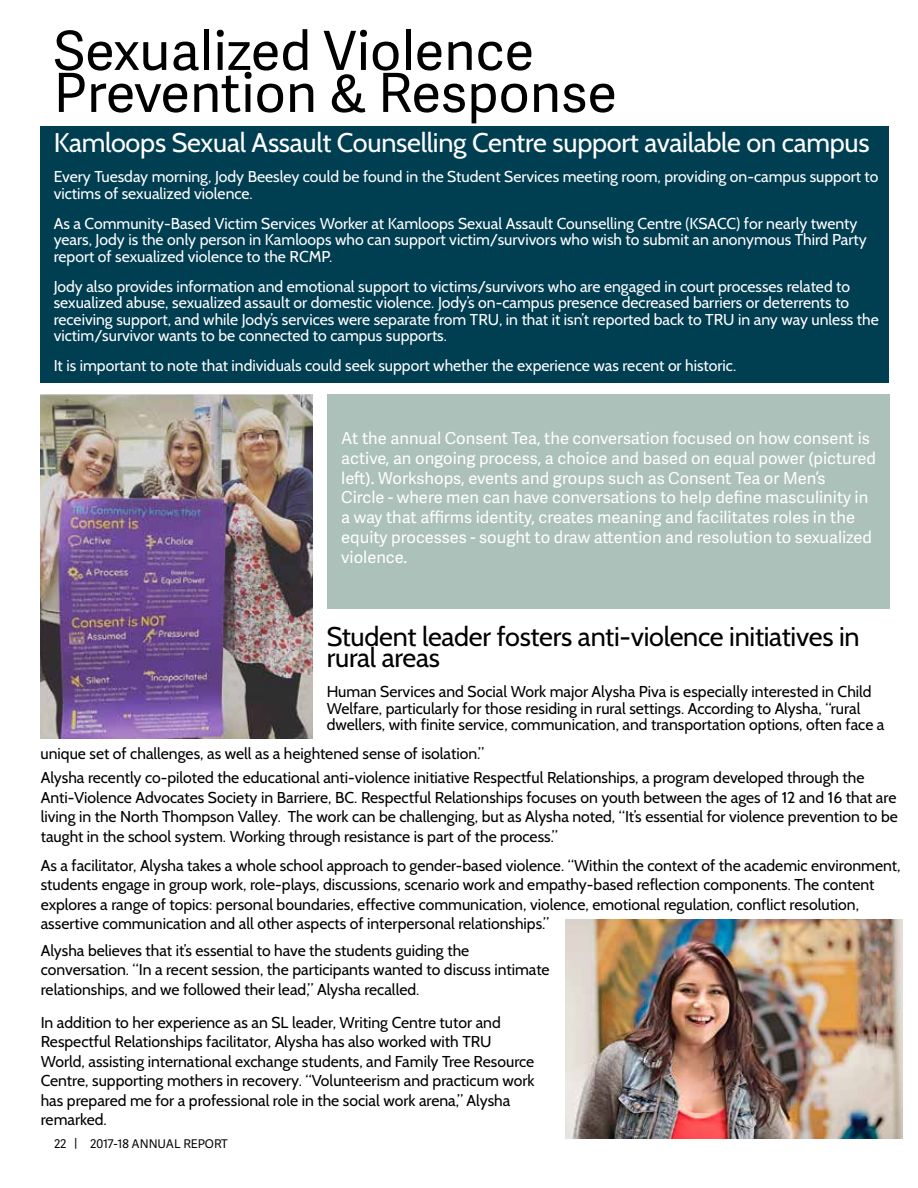
<style>
.page{position:relative;width:918px;height:1188px;background:#fff}
.page>*{position:absolute;margin:0;border:0;box-sizing:border-box;transform-origin:0 0}
.t1{font:54px/42px "Adelle Sans";color:#000}
.t2{font:27px "Cabin";letter-spacing:-.01em;color:#fff}
.t3{font:27px/21px "Cabin";letter-spacing:-.01em;color:#000}
.t4{font:16.5px/19.8px "Adelle Sans";color:#fff}
.t5{font:15.75px/19.5px "Cabin";color:#000}
.t6{font:15.75px/16.5px "Cabin";color:#fff}
.t7{font:12px "Adelle Sans";color:#000}
</style>
<div class="page">
<div style="left:40px;top:126px;width:849px;height:257px;background:#003e52"></div>
<div style="left:327px;top:394px;width:562px;height:215px;background:#acc1ba"></div>
<img style="left:566px;top:919px;width:336px;height:219px">
<img style="left:40px;top:395px;width:273px;height:343px">
<h1 class="t1" style="left:54px;top:28px;width:565px">Sexualized Violence<br>Prevention &amp; Response</h1>
<h2 class="t2" style="left:54px;top:126px;width:817px">Kamloops Sexual Assault Counselling Centre support available on campus</h2>
<p class="t6" style="left:54px;top:169px;width:826px">Every Tuesday morning, Jody Beesley could be found in the Student Services meeting room, providing on-campus support to victims of sexualized violence.</p>
<p class="t6" style="left:54px;top:215px;width:815px">As a Community-Based Victim Services Worker at Kamloops Sexual Assault Counselling Centre (KSACC) for nearly twenty years, Jody is the only person in Kamloops who can support victim/survivors who wish to submit an anonymous Third Party report of sexualized violence to the RCMP.</p>
<p class="t6" style="left:54px;top:278px;width:827px">Jody also provides information and emotional support to victims/survivors who are engaged in court processes related to sexualized abuse, sexualized assault or domestic violence. Jody’s on-campus presence decreased barriers or deterrents to receiving support, and while Jody’s services were separate from TRU, in that it isn’t reported back to TRU in any way unless the victim/survivor wants to be connected to campus supports.</p>
<p class="t6" style="left:54px;top:358px;width:684px">It is important to note that individuals could seek support whether the experience was recent or historic.</p>
<p class="t4" style="left:341px;top:428px;width:536px">At the annual Consent Tea, the conversation focused on how consent is active, an ongoing process, a choice and based on equal power (pictured left). Workshops, events and groups such as Consent Tea or Men’s<br>Circle - where men can have conversations to help define masculinity in a way that affirms identity, creates meaning and facilitates roles in the equity processes - sought to draw attention and resolution to sexualized violence.</p>
<h2 class="t3" style="left:327px;top:626px;width:534px">Student leader fosters anti-violence initiatives in rural areas</h2>
<p class="t5" style="left:327px;top:683px;width:559px;line-height:16.5px">Human Services and Social Work major Alysha Piva is especially interested in Child<br>Welfare, particularly for those residing in rural settings. According to Alysha, “rural dwellers, with finite service, communication, and transportation options, often face a</p>
<p class="t5" style="left:41px;top:768px;width:859px">Alysha recently co-piloted the educational anti-violence initiative Respectful Relationships, a program developed through the Anti-Violence Advocates Society in Barriere, BC. Respectful Relationships focuses on youth between the ages of 12 and 16 that are living in the North Thompson Valley. The work can be challenging, but as Alysha noted, “It’s essential for violence prevention to be taught in the school system. Working through resistance is part of the process.”</p>
<p class="t5" style="left:41px;top:856px;width:861px">As a facilitator, Alysha takes a whole school approach to gender-based violence. “Within the context of the academic environment, students engage in group work, role-plays, discussions, scenario work and empathy-based reflection components. The content explores a range of topics: personal boundaries, effective communication, violence, emotional regulation, conflict resolution, assertive communication and all other aspects of interpersonal relationships.”</p>
<p class="t5" style="left:41px;top:744px;width:445px">unique set of challenges, as well as a heightened sense of isolation.”</p>
<p class="t5" style="left:41px;top:941px;width:510px">Alysha believes that it’s essential to have the students guiding the conversation. “In a recent session, the participants wanted to discuss intimate relationships, and we followed their lead,” Alysha recalled.</p>
<p class="t5" style="left:41px;top:1013px;width:495px">In addition to her experience as an SL leader, Writing Centre tutor and Respectful Relationships facilitator, Alysha has also worked with TRU World, assisting international exchange students, and Family Tree Resource Centre, supporting mothers in recovery. “Volunteerism and practicum work has prepared me for a professional role in the social work arena,” Alysha remarked.</p>
<p class="t7" style="left:54px;top:1135px;width:77px">22 | 2016 17</p>
<p class="t7" style="left:90px;top:1135px;width:139px">2017-18 ANNUAL REPORT</p>
</div>
